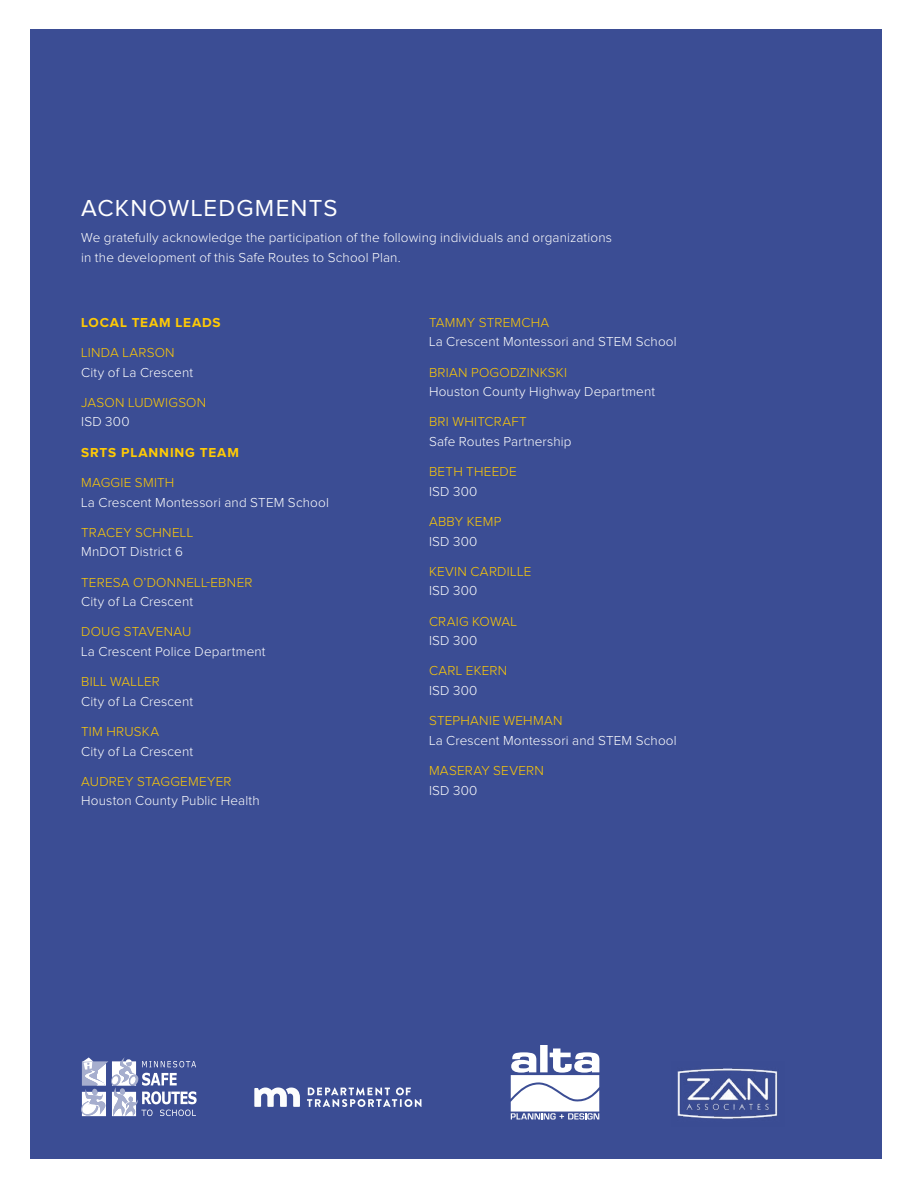
<style>
.page{position:relative;width:918px;height:1188px;background:#fff}
.page>*{position:absolute;margin:0;border:0;box-sizing:border-box;transform-origin:0 0}
.t1{font:24px "Proxima Nova";letter-spacing:.05em;color:#fff}
.t2{font:300 13.5px/19.5px "Proxima Nova";letter-spacing:.01em;color:#fff}
.t3{font:300 13.5px "Proxima Nova";letter-spacing:.02em;color:#ffca04}
.t4{font:700 13.5px "Proxima Nova";letter-spacing:.065em;color:#ffca04}
</style>
<div class="page">
<div style="left:30px;top:29px;width:851px;height:1130px;background:#3b4d94"></div>
<svg style="left:81px;top:1057px;width:116px;height:59px"></svg>
<svg style="left:254px;top:1088px;width:46px;height:19px"></svg>
<svg style="left:307px;top:1087px;width:114px;height:20px"></svg>
<svg style="left:511px;top:1045px;width:88px;height:75px"></svg>
<img style="left:677px;top:1068px;width:101px;height:51px">
<h1 class="t1" style="left:81px;top:198px;width:258px">ACKNOWLEDGMENTS</h1>
<p class="t2" style="left:81px;top:229px;width:532px">We gratefully acknowledge the participation of the following individuals and organizations in the development of this Safe Routes to School Plan.</p>
<p class="t4" style="left:81px;top:317px;width:141px">LOCAL TEAM LEADS</p>
<p class="t3" style="left:81px;top:347px;width:95px">LINDA LARSON</p>
<p class="t2" style="left:81px;top:363px;width:114px">City of La Crescent</p>
<p class="t3" style="left:81px;top:397px;width:127px">JASON LUDWIGSON</p>
<p class="t2" style="left:81px;top:413px;width:50px">ISD 300</p>
<p class="t4" style="left:81px;top:447px;width:159px">SRTS PLANNING TEAM</p>
<p class="t3" style="left:81px;top:477px;width:95px">MAGGIE SMITH</p>
<p class="t2" style="left:81px;top:493px;width:249px">La Crescent Montessori and STEM School</p>
<p class="t3" style="left:81px;top:527px;width:114px">TRACEY SCHNELL</p>
<p class="t2" style="left:81px;top:543px;width:103px">MnDOT District 6</p>
<p class="t3" style="left:81px;top:576px;width:173px">TERESA O’DONNELL-EBNER</p>
<p class="t2" style="left:81px;top:593px;width:114px">City of La Crescent</p>
<p class="t3" style="left:81px;top:626px;width:112px">DOUG STAVENAU</p>
<p class="t2" style="left:81px;top:642px;width:186px">La Crescent Police Department</p>
<p class="t3" style="left:81px;top:676px;width:80px">BILL WALLER</p>
<p class="t2" style="left:81px;top:692px;width:114px">City of La Crescent</p>
<p class="t3" style="left:81px;top:726px;width:80px">TIM HRUSKA</p>
<p class="t2" style="left:81px;top:742px;width:114px">City of La Crescent</p>
<p class="t3" style="left:81px;top:776px;width:152px">AUDREY STAGGEMEYER</p>
<p class="t2" style="left:81px;top:792px;width:180px">Houston County Public Health</p>
<p class="t3" style="left:429px;top:317px;width:122px">TAMMY STREMCHA</p>
<p class="t2" style="left:429px;top:333px;width:249px">La Crescent Montessori and STEM School</p>
<p class="t3" style="left:429px;top:366px;width:140px">BRIAN POGODZINKSKI</p>
<p class="t2" style="left:429px;top:383px;width:228px">Houston County Highway Department</p>
<p class="t3" style="left:429px;top:416px;width:99px">BRI WHITCRAFT</p>
<p class="t2" style="left:429px;top:432px;width:144px">Safe Routes Partnership</p>
<p class="t3" style="left:429px;top:466px;width:89px">BETH THEEDE</p>
<p class="t2" style="left:429px;top:482px;width:50px">ISD 300</p>
<p class="t3" style="left:429px;top:516px;width:74px">ABBY KEMP</p>
<p class="t2" style="left:429px;top:532px;width:50px">ISD 300</p>
<p class="t3" style="left:429px;top:566px;width:104px">KEVIN CARDILLE</p>
<p class="t2" style="left:429px;top:582px;width:50px">ISD 300</p>
<p class="t3" style="left:429px;top:615px;width:90px">CRAIG KOWAL</p>
<p class="t2" style="left:429px;top:632px;width:50px">ISD 300</p>
<p class="t3" style="left:429px;top:665px;width:80px">CARL EKERN</p>
<p class="t2" style="left:429px;top:681px;width:50px">ISD 300</p>
<p class="t3" style="left:429px;top:715px;width:135px">STEPHANIE WEHMAN</p>
<p class="t2" style="left:429px;top:731px;width:249px">La Crescent Montessori and STEM School</p>
<p class="t3" style="left:429px;top:765px;width:116px">MASERAY SEVERN</p>
<p class="t2" style="left:429px;top:781px;width:50px">ISD 300</p>
</div>
